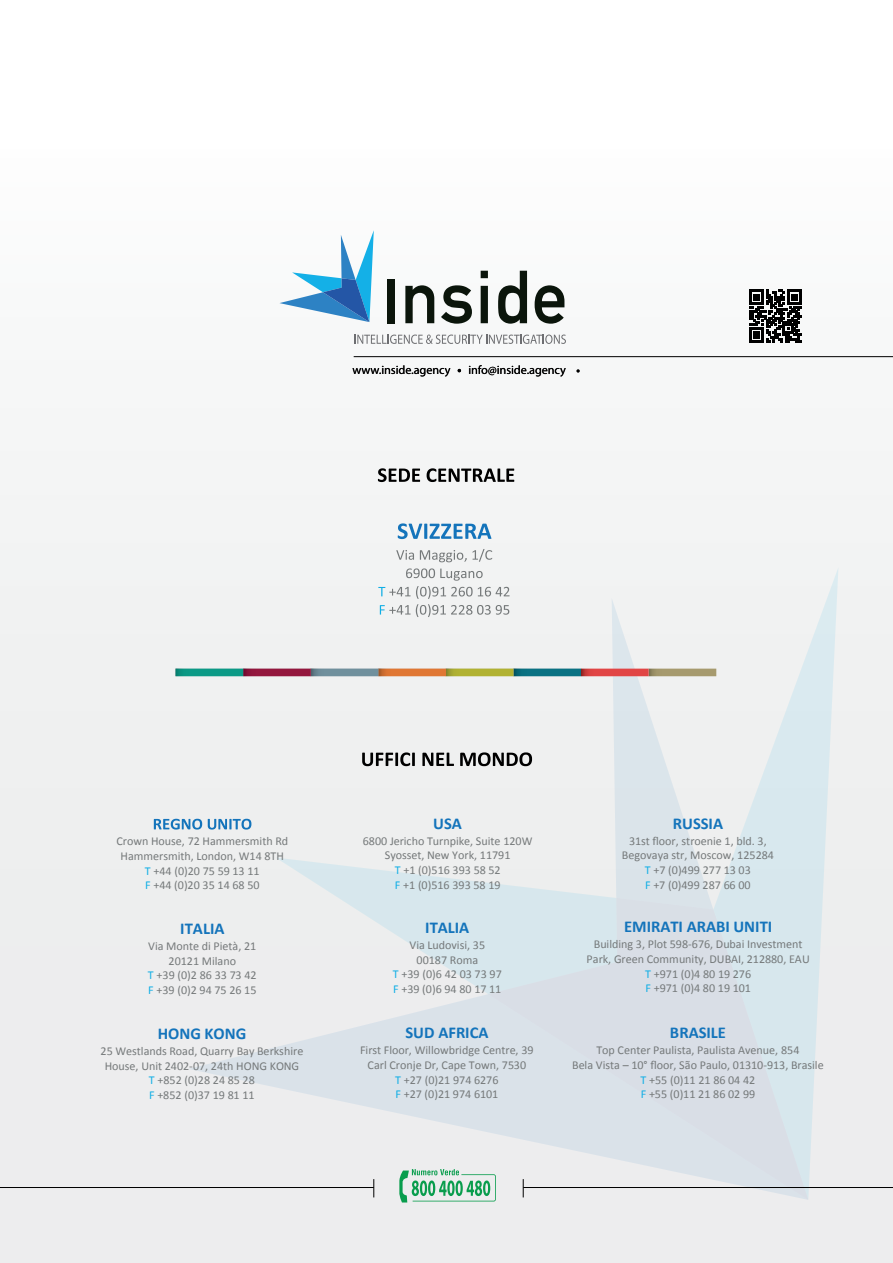
<style>
.page{position:relative;width:893px;height:1263px;background:#fff}
.page>*{position:absolute;margin:0;border:0;box-sizing:border-box;transform-origin:0 0}
.t1{font:700 16.5px "Calibri";color:#1474bb}
.t2{font:12.15px "Myriad Pro";color:#000}
.t3{font:12px/14.7px "Calibri";letter-spacing:-.005em;color:#75797a;text-align:center}
.s1{color:#10aee5}
</style>
<div class="page">
<div style="left:0;top:270px;width:893px;height:993px;background:#f2f3f3"></div>
<div style="left:188px;top:598px;width:87px;height:602px;background:#edeeee"></div>
<svg style="left:275px;top:567px;width:563px;height:633px;fill:#eeefef"></svg>
<svg style="left:488px;top:898px;width:320px;height:302px;background:#dae2e9"></svg>
<svg style="left:405px;top:285px;width:29px;height:38px"></svg>
<svg style="left:441px;top:285px;width:31px;height:39px"></svg>
<svg style="left:481px;top:271px;width:7px;height:52px"></svg>
<svg style="left:498px;top:271px;width:29px;height:53px"></svg>
<svg style="left:535px;top:285px;width:29px;height:39px"></svg>
<div style="left:387px;top:279px;width:8px;height:44px;background:#0b150b"></div>
<svg style="left:279px;top:230px;width:95px;height:92px"></svg>
<svg style="left:355px;top:335px;width:211px;height:9px"></svg>
<svg style="left:353px;top:365px;width:97px;height:12px"></svg>
<svg style="left:469px;top:365px;width:97px;height:12px"></svg>
<hr style="left:354px;top:356px;width:539px;height:1px;background:#000">
<hr style="left:0;top:1187px;width:374px;height:1px;background:#000">
<svg style="left:374px;top:1179px;width:1px;height:18px"></svg>
<svg style="left:523px;top:1179px;width:1px;height:18px"></svg>
<hr style="left:523px;top:1187px;width:370px;height:1px;background:#000">
<svg style="left:749px;top:290px;width:53px;height:52px"></svg>
<svg style="left:398px;top:523px;width:93px;height:16px"></svg>
<svg style="left:378px;top:468px;width:42px;height:14px"></svg>
<svg style="left:427px;top:468px;width:87px;height:14px"></svg>
<svg style="left:396px;top:550px;width:18px;height:10px"></svg>
<svg style="left:420px;top:549px;width:72px;height:13px"></svg>
<svg style="left:378px;top:568px;width:132px;height:49px"></svg>
<svg style="left:362px;top:752px;width:53px;height:14px"></svg>
<svg style="left:422px;top:753px;width:32px;height:13px"></svg>
<svg style="left:460px;top:752px;width:72px;height:14px"></svg>
<svg style="left:154px;top:819px;width:48px;height:10px"></svg>
<svg style="left:208px;top:819px;width:43px;height:10px"></svg>
<img style="left:176px;top:668px;width:405px;height:1px">
<img style="left:176px;top:669px;width:540px;height:7px">
<svg style="left:576px;top:369px;width:4px;height:4px"></svg>
<svg style="left:399px;top:1169px;width:97px;height:33px;background:#a5d3bb"></svg>
<p class="t2" style="left:352px;top:365px;width:100px">www.inside.agency</p>
<p class="t2" style="left:468px;top:365px;width:99px">info@inside.agency</p>
<p class="t3" style="left:116px;top:835px;width:173px">Crown House, 72 Hammersmith Rd<br>Hammersmith, London, W14 8TH<br><span class="s1">T</span> +44 (0)20 75 59 13 11<br><span class="s1">F</span> +44 (0)20 35 14 68 50</p>
<h1 class="t1" style="left:180px;top:923px;width:46px">ITALIA</h1>
<p class="t3" style="left:148px;top:939px;width:110px">Via Monte di Pietà, 21<br>20121 Milano<br><span class="s1">T</span> +39 (0)2 86 33 73 42<br><span class="s1">F</span> +39 (0)2 94 75 26 15</p>
<h1 class="t1" style="left:158px;top:1028px;width:90px">HONG KONG</h1>
<p class="t3" style="left:101px;top:1044px;width:204px">25 Westlands Road, Quarry Bay Berkshire<br>House, Unit 2402-07, 24th HONG KONG<br><span class="s1">T</span> +852 (0)28 24 85 28<br><span class="s1">F</span> +852 (0)37 19 81 11</p>
<h1 class="t1" style="left:433px;top:817px;width:30px">USA</h1>
<p class="t3" style="left:363px;top:834px;width:171px">6800 Jericho Turnpike, Suite 120W<br>Syosset, New York, 11791<br><span class="s1">T</span> +1 (0)516 393 58 52<br><span class="s1">F</span> +1 (0)516 393 58 19</p>
<h1 class="t1" style="left:425px;top:922px;width:46px">ITALIA</h1>
<p class="t3" style="left:393px;top:939px;width:110px">Via Ludovisi, 35<br>00187 Roma<br><span class="s1">T</span> +39 (0)6 42 03 73 97<br><span class="s1">F</span> +39 (0)6 94 80 17 11</p>
<h1 class="t1" style="left:406px;top:1027px;width:84px">SUD AFRICA</h1>
<p class="t3" style="left:360px;top:1044px;width:175px">First Floor, Willowbridge Centre, 39<br>Carl Cronje Dr, Cape Town, 7530<br><span class="s1">T</span> +27 (0)21 974 6276<br><span class="s1">F</span> +27 (0)21 974 6101</p>
<h1 class="t1" style="left:673px;top:817px;width:52px">RUSSIA</h1>
<p class="t3" style="left:622px;top:834px;width:154px">31st floor, stroenie 1, bld. 3,<br>Begovaya str, Moscow, 125284<br><span class="s1">T</span> +7 (0)499 277 13 03<br><span class="s1">F</span> +7 (0)499 287 66 00</p>
<h1 class="t1" style="left:624px;top:921px;width:150px">EMIRATI ARABI UNITI</h1>
<p class="t3" style="left:587px;top:938px;width:225px">Building 3, Plot 598-676, Dubai Investment<br>Park, Green Community, DUBAI, 212880, EAU<br><span class="s1">T</span> +971 (0)4 80 19 276<br><span class="s1">F</span> +971 (0)4 80 19 101</p>
<h1 class="t1" style="left:670px;top:1027px;width:58px">BRASILE</h1>
<p class="t3" style="left:572px;top:1044px;width:253px">Top Center Paulista, Paulista Avenue, 854<br>Bela Vista – 10° floor, São Paulo, 01310-913, Brasile <span class="s1">T</span> +55 (0)11 21 86 04 42<br><span class="s1">F</span> +55 (0)11 21 86 02 99</p>
</div>
